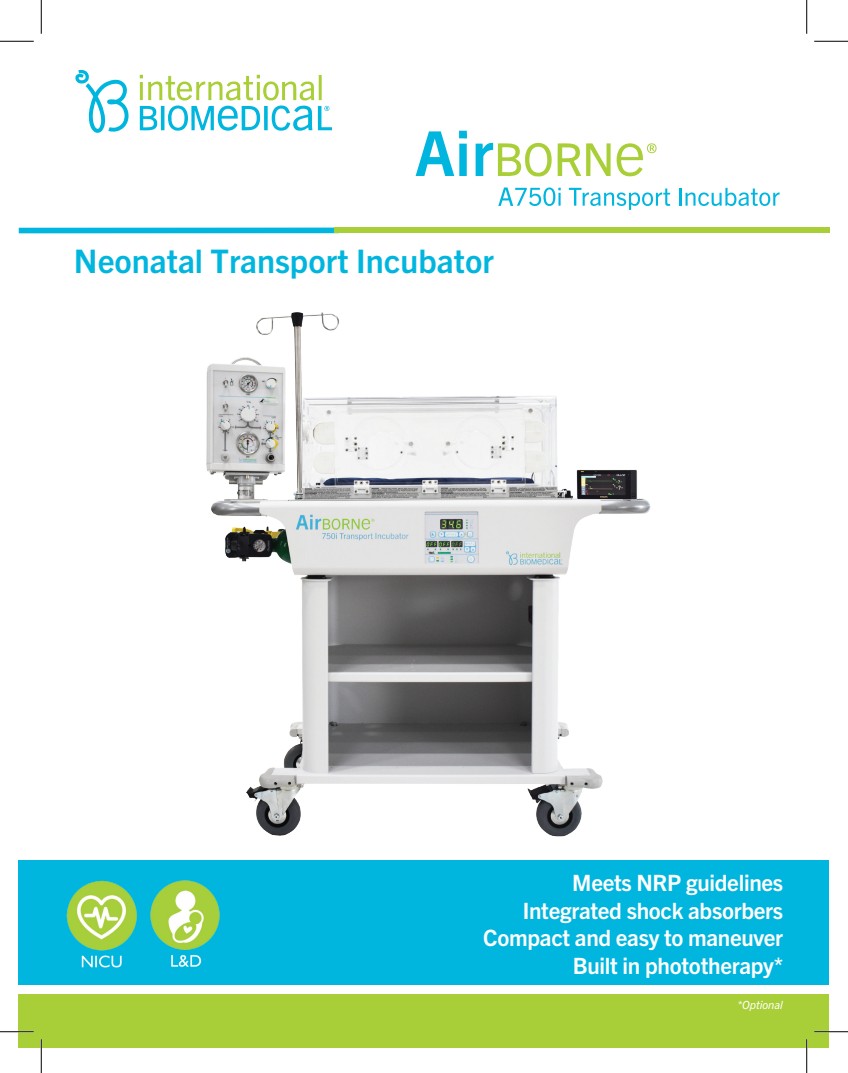
<style>
.page{position:relative;width:848px;height:1073px;background:#fff}
.page>*{position:absolute;margin:0;border:0;box-sizing:border-box;transform-origin:0 0}
.t1{font:700 32.5px "Trade Gothic Next LT Pro";color:#00b6de}
.t2{font:700 22.5px/27.5px "Trade Gothic Next LT Pro";letter-spacing:-.015em;color:#fff;text-align:right}
.t3{font:italic 11.25px "Trade Gothic Next LT Pro";color:#fff}
</style>
<div class="page">
<div style="left:19px;top:860px;width:810px;height:124px;background:#00b6de"></div>
<div style="left:19px;top:994px;width:810px;height:53px;background:#a9cf38"></div>
<div style="left:19px;top:227px;width:320px;height:6px;background:#00b6de"></div>
<div style="left:334px;top:228px;width:495px;height:5px;background:#a9cf38"></div>
<svg style="left:75px;top:70px;width:54px;height:63px"></svg>
<svg style="left:140px;top:75px;width:192px;height:56px"></svg>
<svg style="left:569px;top:188px;width:101px;height:22px"></svg>
<svg style="left:679px;top:188px;width:100px;height:18px"></svg>
<svg style="left:498px;top:187px;width:62px;height:19px"></svg>
<svg style="left:415px;top:131px;width:52px;height:45px"></svg>
<div style="left:459px;top:144px;width:7px;height:32px;background:#00b6de"></div>
<svg style="left:475px;top:142px;width:135px;height:35px"></svg>
<svg style="left:616px;top:143px;width:41px;height:34px"></svg>
<img style="left:66px;top:880px;width:71px;height:88px">
<img style="left:150px;top:880px;width:70px;height:87px">
<img style="left:206px;top:312px;width:445px;height:525px">
<hr style="left:0;top:1030px;width:34px;height:2px;background:#fff">
<hr style="left:814px;top:1030px;width:34px;height:2px;background:#fff">
<hr style="left:40px;top:1039px;width:2px;height:33px;background:#fff">
<hr style="left:805px;top:1039px;width:2px;height:33px;background:#fff">
<hr style="left:0;top:41px;width:34px;height:1px;background:#000">
<hr style="left:814px;top:41px;width:34px;height:1px;background:#000">
<hr style="left:0;top:1031px;width:34px;height:1px;background:#000">
<hr style="left:814px;top:1031px;width:34px;height:1px;background:#000">
<hr style="left:41px;top:0;width:1px;height:34px;background:#000">
<hr style="left:41px;top:1039px;width:1px;height:33px;background:#000">
<hr style="left:806px;top:0;width:1px;height:34px;background:#000">
<hr style="left:806px;top:1039px;width:1px;height:33px;background:#000">
<h1 class="t1" style="left:74px;top:239px;width:421px">Neonatal Transport Incubator</h1>
<p class="t2" style="left:483px;top:867px;width:301px">Meets NRP guidelines<br>Integrated shock absorbers<br>Compact and easy to maneuver<br>Built in phototherapy*</p>
<p class="t3" style="left:737px;top:996px;width:47px">*Optional</p>
</div>
